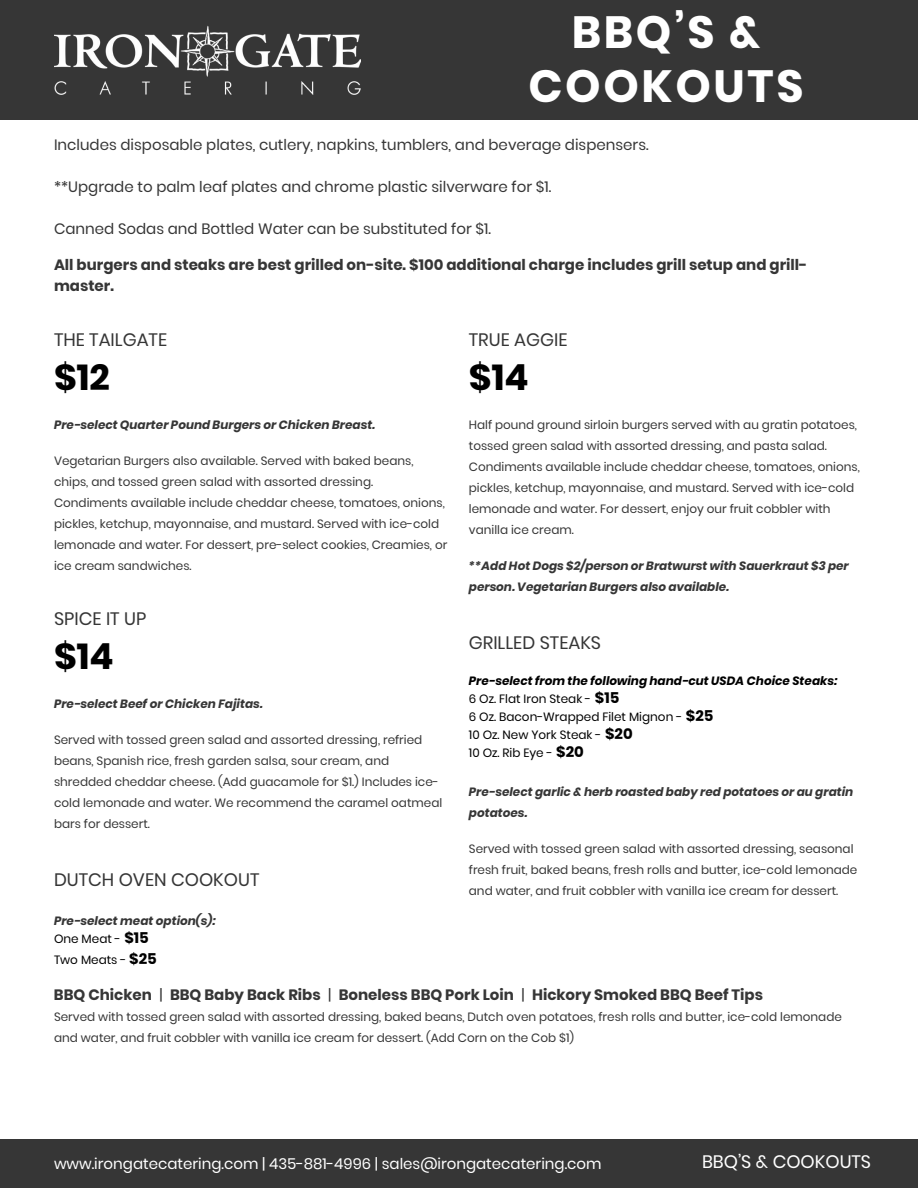
<style>
.page{position:relative;width:918px;height:1188px;background:#fff}
.page>*{position:absolute;margin:0;border:0;box-sizing:border-box;transform-origin:0 0}
.t1{font:700 45px/54px "Poppins";letter-spacing:.06em;color:#fff;text-align:center}
.t2{font:700 36px "Poppins";color:#000}
.t3{font:18px "Poppins";color:#363636}
.t4{font:18px "Poppins";color:#fff}
.t5{font:15px "Poppins";color:#363636}
.t6{font:700 15px/21px "Poppins";color:#363636}
.t7{font:15px "Poppins";color:#fff}
.t8{font:12px/21px "Poppins";color:#363636}
.t9{font:italic 700 12px/21px "Poppins";color:#363636}
.t10{font:12px/18px "Poppins";color:#000}
.s1{font-weight:700;font-style:italic}
.s2{font-weight:700;font-size:15px}
.s3{font-weight:400;font-style:normal;color:#000}
.s4{font-style:normal;font-size:15px;color:#000}
.s5{font-weight:400}
</style>
<div class="page">
<div style="left:0;top:0;width:918px;height:120px;background:#363636"></div>
<img style="left:54px;top:25px;width:307px;height:69px">
<div style="left:0;top:1139px;width:918px;height:49px;background:#363636"></div>
<h1 class="t1" style="left:528px;top:6px;width:277px">BBQ’S &amp;<br>COOKOUTS</h1>
<p class="t5" style="left:54px;top:136px;width:596px">Includes disposable plates, cutlery, napkins, tumblers, and beverage dispensers.</p>
<p class="t5" style="left:54px;top:178px;width:499px">**Upgrade to palm leaf plates and chrome plastic silverware for $1.</p>
<p class="t5" style="left:54px;top:220px;width:439px">Canned Sodas and Bottled Water can be substituted for $1.</p>
<p class="t6" style="left:54px;top:255px;width:755px">All burgers and steaks are best grilled on-site. $100 additional charge includes grill setup and grill&shy;master.</p>
<h3 class="t3" style="left:54px;top:330px;width:115px">THE TAILGATE</h3>
<h2 class="t2" style="left:54px;top:356px;width:57px">$12</h2>
<p class="t9" style="left:54px;top:414px;width:323px">Pre-select Quarter Pound Burgers or Chicken Breast.</p>
<p class="t8" style="left:54px;top:450px;width:395px">Vegetarian Burgers also available. Served with baked beans, chips, and tossed green salad with assorted dressing.<br>Condiments available include cheddar cheese, tomatoes, onions, pickles, ketchup, mayonnaise, and mustard. Served with ice-cold lemonade and water. For dessert, pre-select cookies, Creamies, or ice cream sandwiches.</p>
<h3 class="t3" style="left:469px;top:330px;width:100px">TRUE AGGIE</h3>
<h2 class="t2" style="left:469px;top:356px;width:61px">$14</h2>
<p class="t8" style="left:469px;top:414px;width:392px">Half pound ground sirloin burgers served with au gratin potatoes, tossed green salad with assorted dressing, and pasta salad.<br>Condiments available include cheddar cheese, tomatoes, onions, pickles, ketchup, mayonnaise, and mustard. Served with ice-cold lemonade and water. For dessert, enjoy our fruit cobbler with vanilla ice cream.</p>
<p class="t9" style="left:469px;top:555px;width:381px">**Add Hot Dogs $2/person or Bratwurst with Sauerkraut $3 per person. Vegetarian Burgers also available.</p>
<h3 class="t3" style="left:54px;top:609px;width:94px">SPICE IT UP</h3>
<h2 class="t2" style="left:54px;top:635px;width:61px">$14</h2>
<p class="t9" style="left:54px;top:693px;width:210px">Pre-select Beef or Chicken Fajitas.</p>
<p class="t8" style="left:54px;top:729px;width:390px">Served with tossed green salad and assorted dressing, refried beans, Spanish rice, fresh garden salsa, sour cream, and shredded cheddar cheese. (Add guacamole for $1.) Includes ice&shy;cold lemonade and water. We recommend the caramel oatmeal bars for dessert.</p>
<h3 class="t3" style="left:469px;top:632px;width:134px">GRILLED STEAKS</h3>
<p class="t10" style="left:469px;top:671px;width:370px"><span class="s1">Pre-select from the following hand-cut USDA Choice Steaks:<br></span>6 Oz. Flat Iron Steak - <span class="s2">$15<br></span>6 Oz. Bacon-Wrapped Filet Mignon - <span class="s2">$25<br></span>10 Oz. New York Steak - <span class="s2">$20<br></span>10 Oz. Rib Eye - <span class="s2">$20</span></p>
<p class="t9" style="left:469px;top:781px;width:386px">Pre-select garlic &amp; herb roasted baby red potatoes or au gratin potatoes.</p>
<p class="t8" style="left:469px;top:838px;width:390px">Served with tossed green salad with assorted dressing, seasonal fresh fruit, baked beans, fresh rolls and butter, ice-cold lemonade and water, and fruit cobbler with vanilla ice cream for dessert.</p>
<h3 class="t3" style="left:54px;top:870px;width:207px">DUTCH OVEN COOKOUT</h3>
<p class="t9" style="left:54px;top:912px;width:163px;line-height:18px">Pre-select meat option(s):<br><span class="s3">One Meat -</span> <span class="s4">$15</span></p>
<p class="t10" style="left:54px;top:951px;width:104px">Two Meats - <span class="s2">$25</span></p>
<p class="t6" style="left:54px;top:985px;width:711px">BBQ Chicken <span class="s5">|</span> BBQ Baby Back Ribs <span class="s5">|</span> Boneless BBQ Pork Loin <span class="s5">|</span> Hickory Smoked BBQ Beef Tips</p>
<p class="t8" style="left:54px;top:1007px;width:789px">Served with tossed green salad with assorted dressing, baked beans, Dutch oven potatoes, fresh rolls and butter, ice-cold lemonade and water, and fruit cobbler with vanilla ice cream for dessert. (Add Corn on the Cob $1)</p>
<p class="t7" style="left:54px;top:1155px;width:549px">www.irongatecatering.com | 435-881-4996 | sales@irongatecatering.com</p>
<h3 class="t4" style="left:702px;top:1151px;width:171px">BBQ’S &amp; COOKOUTS</h3>
</div>
